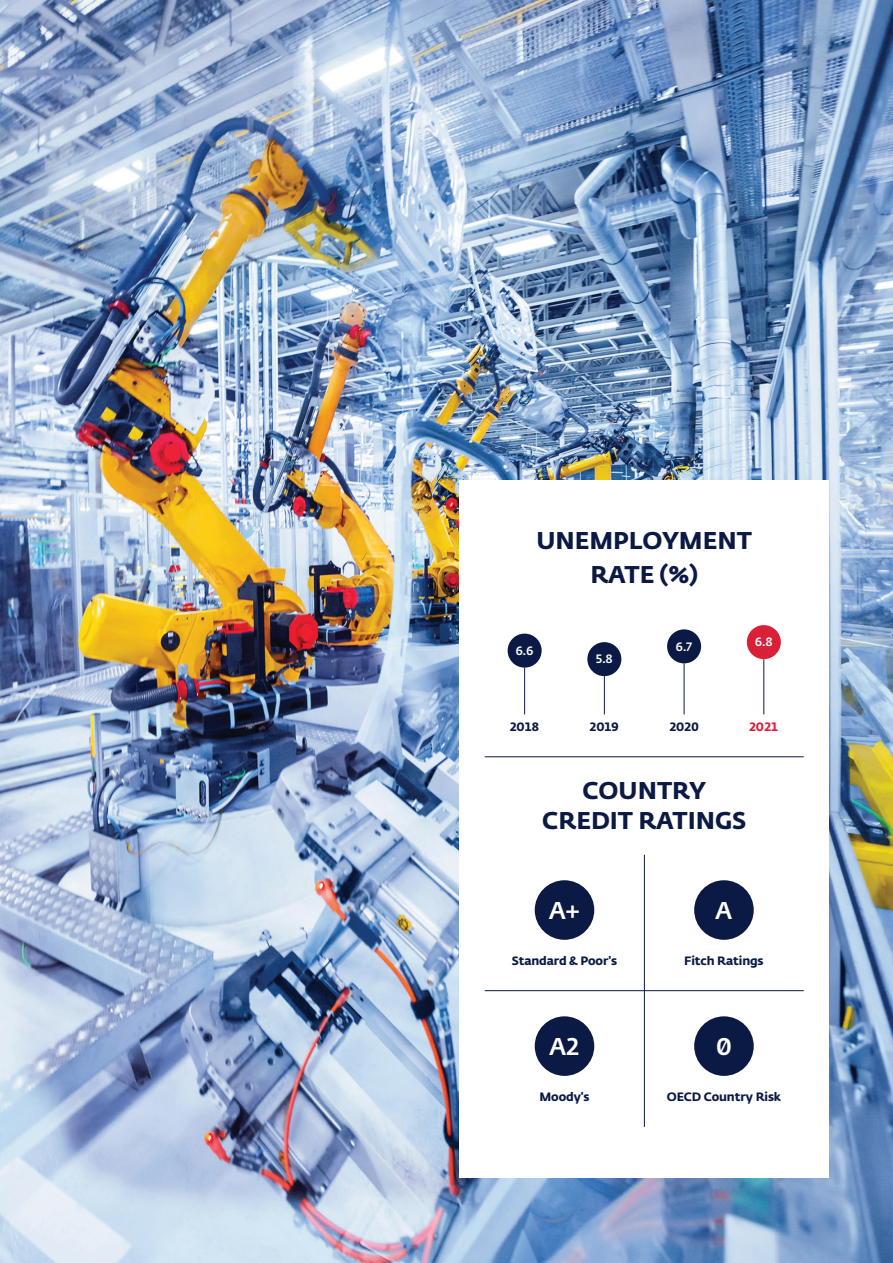
<style>
.page{position:relative;width:893px;height:1263px;background:#fff}
.page>*{position:absolute;margin:0;border:0;box-sizing:border-box;transform-origin:0 0}
.t1{font:700 24px/34px "Fedra Sans Pro";color:#0b1a44;text-align:center}
.t2{font:500 24px "Fedra Sans Pro";color:#fff}
.t3{font:700 12px "Fedra Sans Pro";letter-spacing:-.01em;color:#0b1a44}
.t4{font:500 12px "Fedra Sans Pro";color:#fff}
.t5{font:700 12px "Fedra Sans Pro";color:#da1f37}
</style>
<div class="page">
<img style="left:0;top:0;width:893px;height:1263px">
<div style="left:459px;top:480px;width:370px;height:698px;background:#fff"></div>
<div style="left:667px;top:629px;width:34px;height:34px;background:#0b1a44;border-radius:50%"></div>
<div style="left:508px;top:634px;width:34px;height:34px;background:#0b1a44;border-radius:50%"></div>
<div style="left:747px;top:625px;width:34px;height:34px;background:#da1f37;border-radius:50%"></div>
<div style="left:587px;top:642px;width:34px;height:34px;background:#0b1a44;border-radius:50%"></div>
<div style="left:535px;top:880px;width:59px;height:60px;background:#0b1a44;border-radius:50%"></div>
<div style="left:535px;top:1016px;width:59px;height:60px;background:#0b1a44;border-radius:50%"></div>
<div style="left:694px;top:880px;width:60px;height:60px;background:#0b1a44;border-radius:50%"></div>
<div style="left:694px;top:1016px;width:60px;height:60px;background:#0b1a44;border-radius:50%"></div>
<hr style="left:485px;top:756px;width:319px;height:1px;background:#0b1a44">
<hr style="left:485px;top:990px;width:319px;height:1px;background:#0b1a44">
<hr style="left:644px;top:855px;width:1px;height:272px;background:#0b1a44">
<hr style="left:684px;top:663px;width:1px;height:51px;background:#0b1a44">
<hr style="left:524px;top:668px;width:1px;height:46px;background:#0b1a44">
<hr style="left:764px;top:659px;width:1px;height:55px;background:#0b1a44">
<hr style="left:604px;top:676px;width:1px;height:38px;background:#0b1a44">
<h1 class="t1" style="left:536px;top:521px;width:217px">UNEMPLOYMENT<br>RATE (%)</h1>
<p class="t4" style="left:516px;top:641px;width:19px">6.6</p>
<p class="t4" style="left:596px;top:650px;width:18px">5.8</p>
<p class="t4" style="left:676px;top:637px;width:18px">6.7</p>
<p class="t4" style="left:755px;top:633px;width:19px">6.8</p>
<p class="t3" style="left:510px;top:717px;width:30px">2018</p>
<p class="t3" style="left:590px;top:717px;width:31px">2019</p>
<p class="t3" style="left:670px;top:717px;width:30px">2020</p>
<p class="t5" style="left:749px;top:717px;width:30px">2021</p>
<h1 class="t1" style="left:542px;top:774px;width:206px;line-height:29.7px">COUNTRY<br>CREDIT RATINGS</h1>
<h1 class="t2" style="left:549px;top:892px;width:32px">A+</h1>
<h1 class="t2" style="left:716px;top:892px;width:18px">A</h1>
<p class="t3" style="left:512px;top:951px;width:107px">Standard &amp; Poor's</p>
<p class="t3" style="left:684px;top:951px;width:81px">Fitch Ratings</p>
<h1 class="t2" style="left:549px;top:1028px;width:32px">A2</h1>
<h1 class="t2" style="left:716px;top:1028px;width:18px">0</h1>
<p class="t3" style="left:539px;top:1087px;width:52px">Moody's</p>
<p class="t3" style="left:667px;top:1087px;width:116px">OECD Country Risk</p>
</div>
